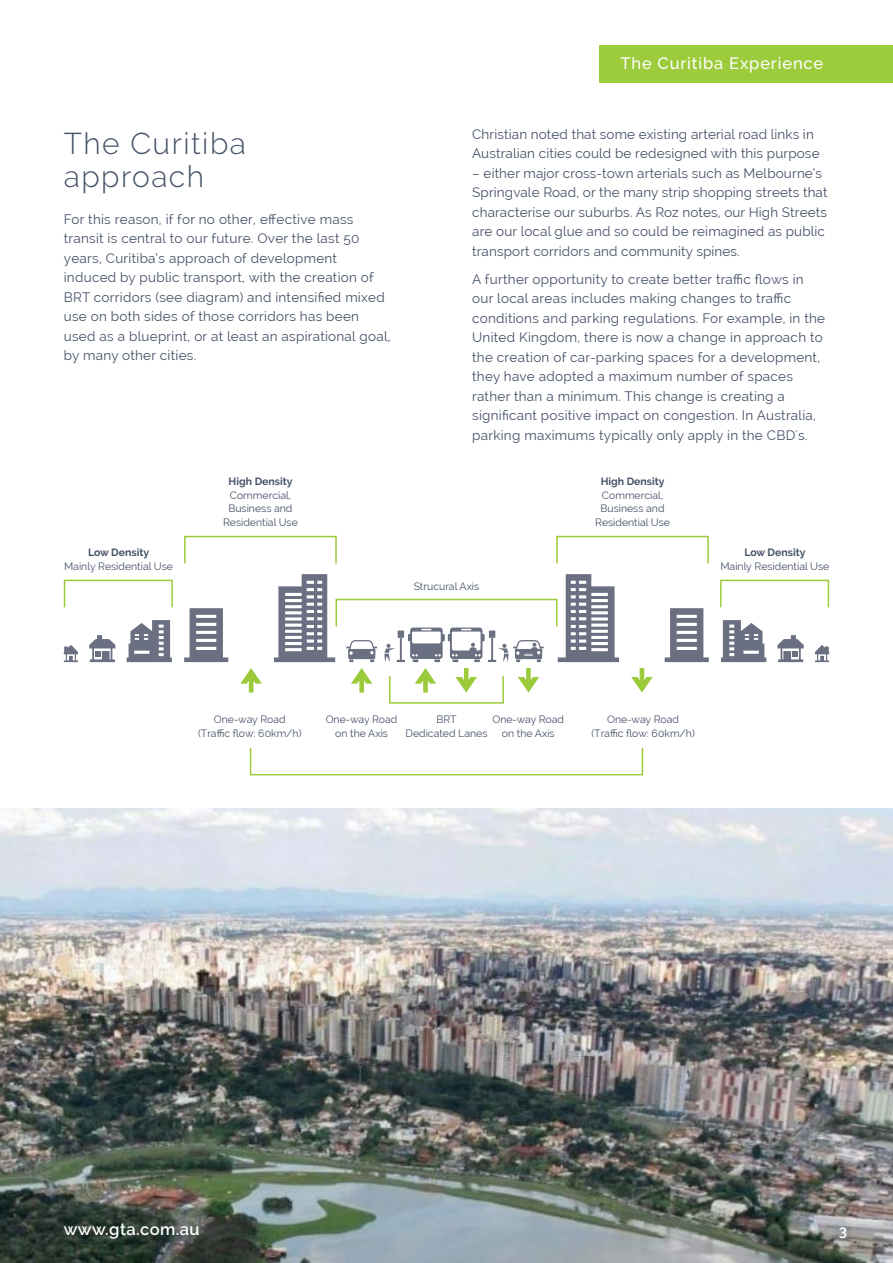
<style>
.page{position:relative;width:893px;height:1263px;background:#fff}
.page>*{position:absolute;margin:0;border:0;box-sizing:border-box;transform-origin:0 0}
.t1{font:300 30px/33px "Raleway";letter-spacing:.05em;color:#465268}
.t2{font:500 16.5px "Raleway";letter-spacing:.05em;color:#fff}
.t3{font:600 16.5px "Raleway";letter-spacing:.025em;color:#fff}
.t4{font:600 15px "Raleway";color:#fff}
.t5{font:13.5px/19.5px "Raleway";letter-spacing:.02em;color:#465268}
.t6{font:10.5px/13.5px "Raleway";color:#465268;text-align:center}
.t7{font:700 10.5px "Raleway";color:#465268}
</style>
<div class="page">
<img style="left:0;top:809px;width:893px;height:454px">
<div style="left:600px;top:45px;width:293px;height:37px;background:#9ccb3b"></div>
<svg style="left:346px;top:640px;width:31px;height:22px"></svg>
<svg style="left:721px;top:620px;width:45px;height:42px"></svg>
<svg style="left:665px;top:608px;width:44px;height:54px"></svg>
<svg style="left:777px;top:635px;width:27px;height:27px"></svg>
<svg style="left:815px;top:645px;width:14px;height:17px"></svg>
<svg style="left:558px;top:574px;width:61px;height:88px"></svg>
<svg style="left:384px;top:627px;width:160px;height:35px"></svg>
<svg style="left:127px;top:620px;width:45px;height:42px"></svg>
<svg style="left:184px;top:608px;width:44px;height:54px"></svg>
<svg style="left:89px;top:635px;width:26px;height:27px"></svg>
<svg style="left:64px;top:645px;width:14px;height:17px"></svg>
<svg style="left:274px;top:574px;width:61px;height:88px"></svg>
<svg style="left:351px;top:668px;width:21px;height:25px"></svg>
<svg style="left:518px;top:668px;width:21px;height:25px"></svg>
<svg style="left:415px;top:668px;width:21px;height:25px"></svg>
<svg style="left:456px;top:668px;width:21px;height:25px"></svg>
<svg style="left:240px;top:668px;width:22px;height:25px"></svg>
<svg style="left:631px;top:668px;width:22px;height:25px"></svg>
<div style="left:250px;top:747px;width:393px;height:28px;border:2px solid #9ccb3b"></div>
<div style="left:389px;top:675px;width:115px;height:29px;border:2px solid #9ccb3b"></div>
<div style="left:335px;top:599px;width:222px;height:28px;border:2px solid #9ccb3b"></div>
<div style="left:556px;top:536px;width:153px;height:28px;border:2px solid #9ccb3b"></div>
<div style="left:720px;top:580px;width:109px;height:28px;border:2px solid #9ccb3b"></div>
<div style="left:184px;top:536px;width:153px;height:28px;border:2px solid #9ccb3b"></div>
<div style="left:64px;top:580px;width:109px;height:28px;border:2px solid #9ccb3b"></div>
<h1 class="t1" style="left:64px;top:127px;width:184px">The Curitiba approach</h1>
<p class="t5" style="left:64px;top:209px;width:328px">For this reason, if for no other, effective mass transit is central to our future. Over the last 50 years, Curitiba’s approach of development induced by public transport, with the creation of BRT corridors (see diagram) and intensified mixed use on both sides of those corridors has been used as a blueprint, or at least an aspirational goal, by many other cities.</p>
<p class="t7" style="left:88px;top:547px;width:62px">Low Density</p>
<p class="t6" style="left:64px;top:559px;width:110px">Mainly Residential Use</p>
<p class="t7" style="left:229px;top:475px;width:65px">High Density</p>
<p class="t6" style="left:223px;top:488px;width:76px">Commercial,<br>Business and<br>Residential Use</p>
<p class="t2" style="left:620px;top:54px;width:204px">The Curitiba Experience</p>
<p class="t5" style="left:472px;top:124px;width:349px">Christian noted that some existing arterial road links in<br>Australian cities could be redesigned with this purpose</p>
<p class="t5" style="left:472px;top:163px;width:357px">– either major cross-town arterials such as Melbourne’s Springvale Road, or the many strip shopping streets that characterise our suburbs. As Roz notes, our High Streets are our local glue and so could be reimagined as public transport corridors and community spines.</p>
<p class="t5" style="left:472px;top:269px;width:354px">A further opportunity to create better traffic flows in our local areas includes making changes to traffic conditions and parking regulations. For example, in the United Kingdom, there is now a change in approach to the creation of car-parking spaces for a development, they have adopted a maximum number of spaces rather than a minimum. This change is creating a significant positive impact on congestion. In Australia, parking maximums typically only apply in the CBD's.</p>
<p class="t6" style="left:414px;top:579px;width:67px">Strucural Axis</p>
<p class="t7" style="left:601px;top:475px;width:65px">High Density</p>
<p class="t6" style="left:595px;top:488px;width:76px">Commercial,<br>Business and<br>Residential Use</p>
<p class="t7" style="left:744px;top:547px;width:62px">Low Density</p>
<p class="t6" style="left:720px;top:559px;width:110px">Mainly Residential Use</p>
<p class="t6" style="left:198px;top:713px;width:105px">One-way Road (Traffic flow: 60km/h)</p>
<p class="t6" style="left:326px;top:713px;width:73px">One-way Road on the Axis</p>
<p class="t6" style="left:492px;top:713px;width:73px">One-way Road on the Axis</p>
<p class="t6" style="left:405px;top:713px;width:83px">BRT<br>Dedicated Lanes</p>
<p class="t6" style="left:591px;top:713px;width:105px">One-way Road (Traffic flow: 60km/h)</p>
<p class="t3" style="left:64px;top:1219px;width:137px">www.gta.com.au</p>
<p class="t4" style="left:839px;top:1221px;width:10px">3</p>
</div>
